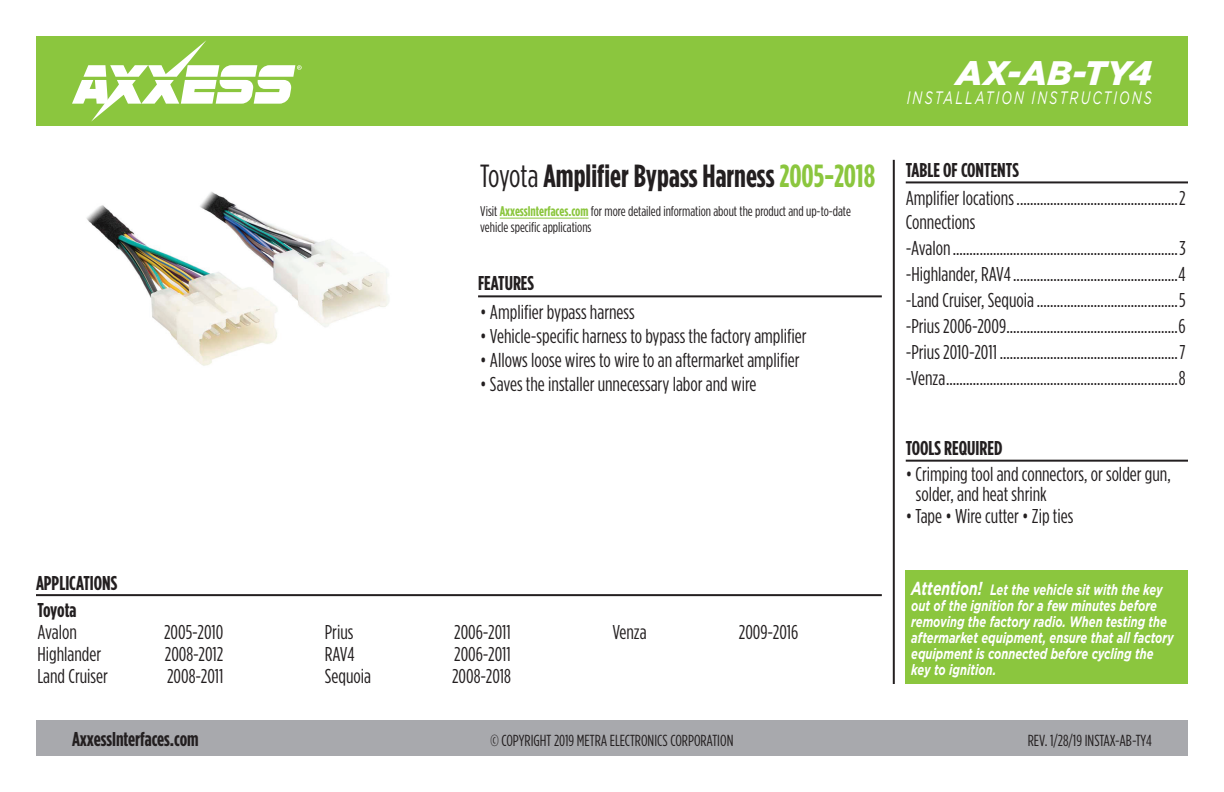
<style>
.page{position:relative;width:1224px;height:792px;background:#fff}
.page>*{position:absolute;margin:0;border:0;box-sizing:border-box;transform-origin:0 0}
.t1{font:italic 900 34px "Gotham";letter-spacing:.02em;color:#fff}
.t2{font:700 32px "Gotham Condensed";color:#231f20}
.t3{font:20px/26px "Gotham Condensed";color:#231f20}
.t4{font:700 20px/27px "Gotham Condensed";color:#231f20}
.t5{font:italic 18px "Gotham";letter-spacing:.165em;color:#fff;scale:.7 1}
.t6{font:16px "Gotham Condensed";color:#231f20}
.t7{font:italic 700 15px/16px "Gotham";color:#fff;scale:.74 1}
.t8{font:14px/16px "Gotham Condensed";color:#231f20}
.s1{font-weight:400}
.s2{color:#8bc63e}
.s3{font-weight:700;color:#8bc63e}
.s4{font-size:18.8px}
</style>
<div class="page">
<div style="left:36px;top:720px;width:1152px;height:36px;background:#a8a9ad"></div>
<hr style="left:893px;top:160px;width:2px;height:524px;background:#231f20">
<div style="left:36px;top:36px;width:1152px;height:90px;background:#8bc63e"></div>
<svg style="left:72px;top:40px;width:230px;height:82px"></svg>
<div style="left:906px;top:570px;width:282px;height:114px;background:#8bc63e"></div>
<hr style="left:906px;top:460px;width:282px;height:2px;background:#231f20">
<hr style="left:906px;top:181px;width:282px;height:2px;background:#231f20">
<hr style="left:36px;top:594px;width:846px;height:2px;background:#231f20">
<img style="left:86px;top:192px;width:303px;height:174px">
<hr style="left:500px;top:218px;width:89px;height:1px;background:#8bc63e">
<hr style="left:478px;top:295px;width:404px;height:2px;background:#231f20">
<p class="t4" style="left:36px;top:569px;width:83px">APPLICATIONS<br>Toyota</p>
<p class="t3" style="left:37px;top:618px;width:41px">Avalon</p>
<p class="t3" style="left:164px;top:618px;width:61px">2005-2010</p>
<p class="t3" style="left:37px;top:640px;width:65px">Highlander</p>
<p class="t3" style="left:165px;top:640px;width:60px">2008-2012</p>
<p class="t3" style="left:37px;top:662px;width:72px">Land Cruiser</p>
<p class="t3" style="left:167px;top:662px;width:58px">2008-2011</p>
<h2 class="t2" style="left:480px;top:158px;width:397px"><span class="s1">Toyota</span> Amplifier Bypass Harness <span class="s2">2005-2018</span></h2>
<p class="t8" style="left:480px;top:203px;width:372px">Visit <span class="s3">AxxessInterfaces.com</span> for more detailed information about the product and up-to-date vehicle specific applications</p>
<p class="t4" style="left:478px;top:269px;width:58px">FEATURES</p>
<p class="t3" style="left:480px;top:299px;width:156px">• Amplifier bypass harness</p>
<p class="t3" style="left:480px;top:323px;width:328px">• Vehicle-specific harness to bypass the factory amplifier</p>
<p class="t3" style="left:480px;top:347px;width:321px">• Allows loose wires to wire to an aftermarket amplifier</p>
<p class="t3" style="left:480px;top:371px;width:278px">• Saves the installer unnecessary labor and wire</p>
<p class="t3" style="left:325px;top:618px;width:30px">Prius</p>
<p class="t3" style="left:454px;top:618px;width:58px">2006-2011</p>
<p class="t3" style="left:325px;top:640px;width:31px">RAV4</p>
<p class="t3" style="left:454px;top:640px;width:58px">2006-2011</p>
<p class="t3" style="left:325px;top:662px;width:48px">Sequoia</p>
<p class="t3" style="left:452px;top:662px;width:60px">2008-2018</p>
<p class="t3" style="left:612px;top:618px;width:36px">Venza</p>
<p class="t3" style="left:739px;top:618px;width:61px">2009-2016</p>
<h1 class="t1" style="left:956px;top:53px;width:197px">AX-AB-TY4</h1>
<p class="t5" style="left:907px;top:88px;width:352px">INSTALLATION INSTRUCTIONS</p>
<p class="t4" style="left:906px;top:156px;width:115px">TABLE OF CONTENTS</p>
<p class="t3" style="left:906px;top:185px;width:281px;line-height:24px">Amplifier locations................................................2<br>Connections</p>
<p class="t3" style="left:906px;top:234px;width:282px;text-align:justify">-Avalon...................................................................3 -Highlander, RAV4.................................................4 -Land Cruiser, Sequoia..........................................5 -Prius 2006-2009...................................................6 -Prius 2010-2011 .....................................................7 -Venza.....................................................................8</p>
<p class="t4" style="left:906px;top:434px;width:98px">TOOLS REQUIRED</p>
<p class="t3" style="left:916px;top:463px;width:257px;line-height:20px;text-indent:-10px">• Crimping tool and connectors, or solder gun, solder, and heat shrink</p>
<p class="t3" style="left:906px;top:502px;width:169px">• Tape • Wire cutter • Zip ties</p>
<p class="t7" style="left:911px;top:582px;width:356px"><span class="s4">Attention!</span> Let the vehicle sit with the key out of the ignition for a few minutes before removing the factory radio. When testing the aftermarket equipment, ensure that all factory equipment is connected before cycling the key to ignition.</p>
<p class="t4" style="left:72px;top:725px;width:128px">AxxessInterfaces.com</p>
<p class="t6" style="left:491px;top:732px;width:244px">© COPYRIGHT 2019 METRA ELECTRONICS CORPORATION</p>
<p class="t6" style="left:1028px;top:732px;width:126px">REV. 1/28/19 INSTAX-AB-TY4</p>
</div>
